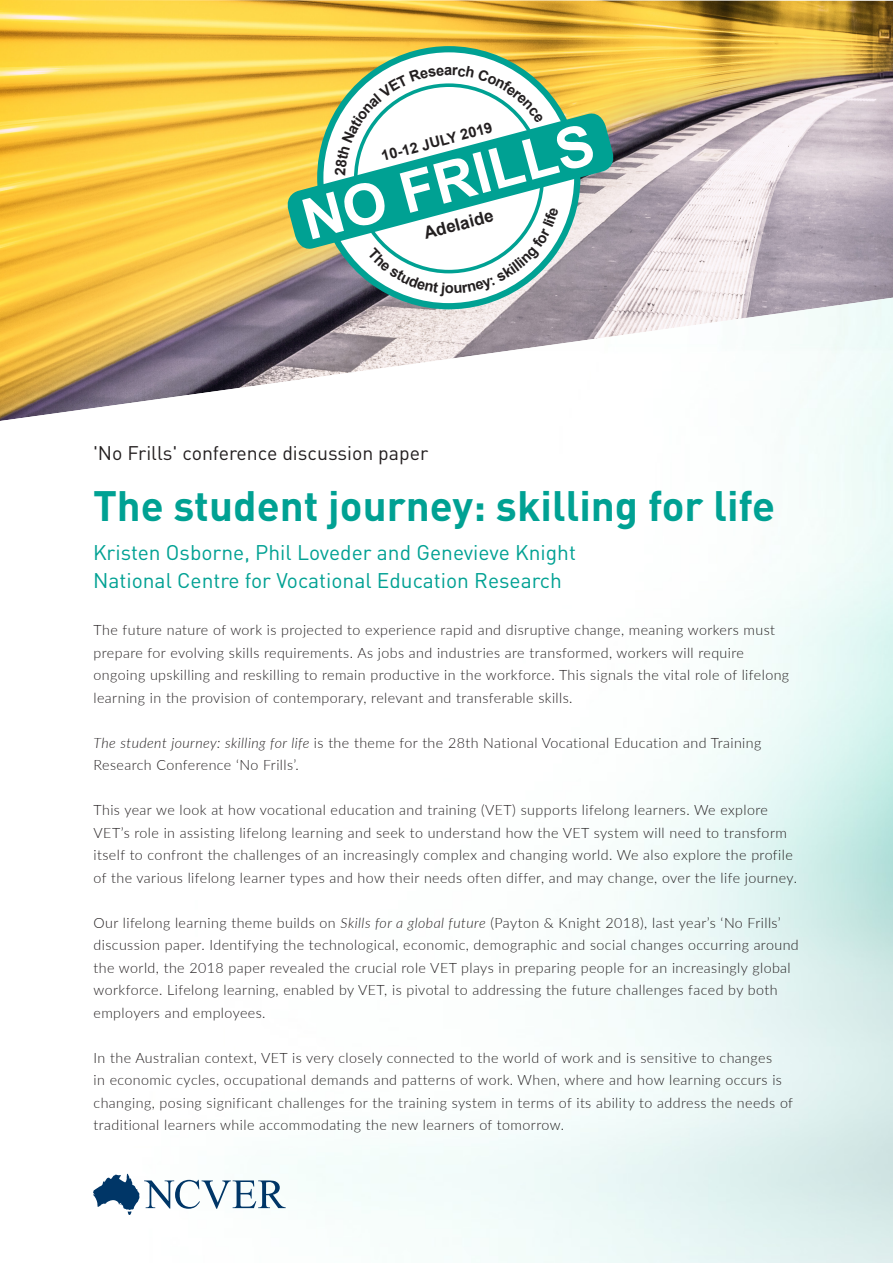
<style>
.page{position:relative;width:893px;height:1263px;background:#fff}
.page>*{position:absolute;margin:0;border:0;box-sizing:border-box;transform-origin:0 0}
.t1{font:700 56.85px "Arial";color:#fff}
.t2{font:700 42px "DIN Pro";color:#00a193}
.t3{font:21px "DIN Pro";color:#00a193}
.t4{font:19.5px "DIN Pro";color:#231f20}
.t5{font:700 17.1px "Arial";color:#231f20}
.t6{font:700 14.7px "Arial";color:#231f20}
.t7{font:300 14.25px/22.5px "Lato";letter-spacing:.03em;color:#231f20}
.s1{font-style:italic}
</style>
<div class="page">
<img style="left:0;top:0;width:893px;height:298px">
<svg style="left:307px;top:51px;width:284px;height:247px;background:#cfb168"></svg>
<svg style="left:317px;top:46px;width:263px;height:252px;background:#c8bc76"></svg>
<svg style="left:284px;top:110px;width:333px;height:142px;background:#85ba92"></svg>
<img style="left:0;top:298px;width:893px;height:965px">
<svg style="left:93px;top:1174px;width:193px;height:41px"></svg>
<svg style="left:335px;top:66px;width:224px;height:230px"></svg>
<p class="t6" style="left:444px;top:60px;width:10px">a</p>
<p class="t6" style="left:379px;top:146px;width:116px;rotate:-15deg">10-12 JULY 2019</p>
<h1 class="t1" style="left:293px;top:182px;width:301px;rotate:-15deg">NO FRILLS</h1>
<p class="t5" style="left:421px;top:222px;width:73px;rotate:-15deg">Adelaide</p>
<p class="t4" style="left:93px;top:439px;width:337px">'No Frills' conference discussion paper</p>
<p class="t2" style="left:93px;top:477px;width:684px">The student journey: skilling for life</p>
<p class="t3" style="left:93px;top:538px;width:484px">Kristen Osborne, Phil Loveder and Genevieve Knight</p>
<p class="t3" style="left:93px;top:566px;width:470px">National Centre for Vocational Education Research</p>
<p class="t7" style="left:94px;top:618px;width:697px">The future nature of work is projected to experience rapid and disruptive change, meaning workers must prepare for evolving skills requirements. As jobs and industries are transformed, workers will require ongoing upskilling and reskilling to remain productive in the workforce. This signals the vital role of lifelong learning in the provision of contemporary, relevant and transferable skills.</p>
<p class="t7" style="left:94px;top:731px;width:669px"><span class="s1">The student journey: skilling for life</span> is the theme for the 28th National Vocational Education and Training<br>Research Conference ‘No Frills’.</p>
<p class="t7" style="left:94px;top:798px;width:705px">This year we look at how vocational education and training (VET) supports lifelong learners. We explore VET’s role in assisting lifelong learning and seek to understand how the VET system will need to transform itself to confront the challenges of an increasingly complex and changing world. We also explore the profile of the various lifelong learner types and how their needs often differ, and may change, over the life journey.</p>
<p class="t7" style="left:94px;top:911px;width:707px">Our lifelong learning theme builds on <span class="s1">Skills for a global future</span> (Payton &amp; Knight 2018), last year’s ‘No Frills’ discussion paper. Identifying the technological, economic, demographic and social changes occurring around the world, the 2018 paper revealed the crucial role VET plays in preparing people for an increasingly global workforce. Lifelong learning, enabled by VET, is pivotal to addressing the future challenges faced by both employers and employees.</p>
<p class="t7" style="left:94px;top:1046px;width:701px">In the Australian context, VET is very closely connected to the world of work and is sensitive to changes<br>in economic cycles, occupational demands and patterns of work. When, where and how learning occurs is changing, posing significant challenges for the training system in terms of its ability to address the needs of traditional learners while accommodating the new learners of tomorrow.</p>
</div>
